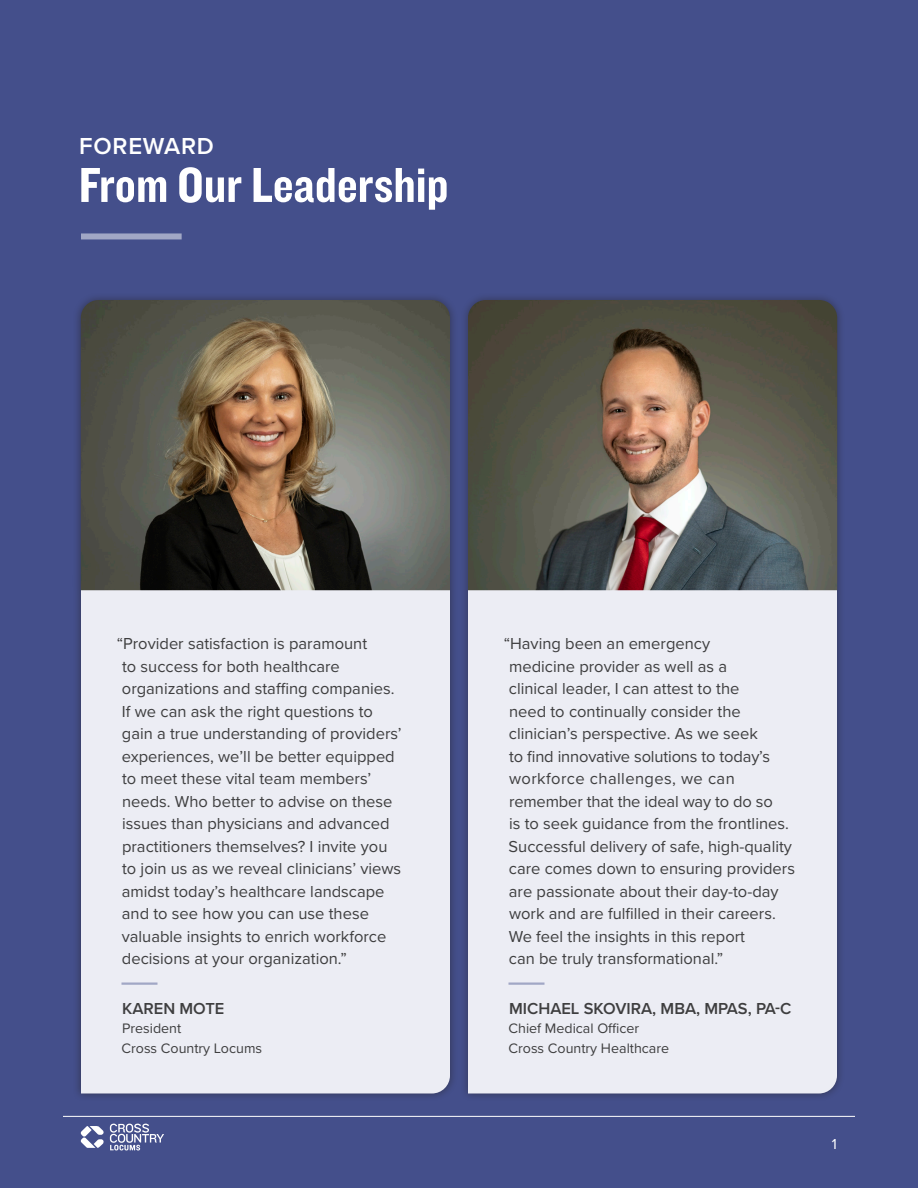
<style>
.page{position:relative;width:918px;height:1188px;background:#444f8b}
.page>*{position:absolute;margin:0;border:0;box-sizing:border-box;transform-origin:0 0}
.Header_1_Space_After{font:51px "Knockout HTF50 Welterweight";color:#fff}
.Header_1_Space_After-2{font:600 24px "Proxima Nova";letter-spacing:.03em;color:#fff}
.Body_Spacing{font:16.5px/22.5px "Proxima Nova";color:#3e3e3f}
.foreward_line_before_speaker{font:600 16.5px "Proxima Nova";color:#3e3e3f}
.t1{font:15px "Proxima Nova";color:#fff}
.Body_Spacing-2{font:14.25px/19.5px "Proxima Nova";color:#3e3e3f}
</style>
<div class="page">
<div style="left:81px;top:233px;width:101px;height:6px;background:#a1a7c5"></div>
<div style="left:73px;top:292px;width:385px;height:810px;background:#231f20;opacity:.5"></div>
<div style="left:81px;top:590px;width:369px;height:503px;background:#ecedf4"></div>
<hr style="left:122px;top:982px;width:36px;height:3px;background:#a1a7c5">
<img style="left:81px;top:300px;width:369px;height:290px">
<div style="left:460px;top:292px;width:385px;height:810px;background:#231f20;opacity:.5"></div>
<div style="left:468px;top:590px;width:369px;height:503px;background:#ecedf4"></div>
<hr style="left:508px;top:982px;width:36px;height:3px;background:#a1a7c5">
<img style="left:468px;top:300px;width:369px;height:290px">
<hr style="left:63px;top:1116px;width:792px;height:1px;background:#fff">
<svg style="left:81px;top:1126px;width:23px;height:22px"></svg>
<svg style="left:110px;top:1124px;width:54px;height:27px"></svg>
<p class="Header_1_Space_After-2" style="left:79px;top:128px;width:136px">FOREWARD</p>
<p class="Header_1_Space_After" style="left:79px;top:158px;width:371px">From Our Leadership</p>
<p class="Body_Spacing" style="left:122px;top:632px;width:281px;text-indent:-5px">“Provider satisfaction is paramount<br>to success for both healthcare organizations and staffing companies.<br>If we can ask the right questions to gain a true understanding of providers’ experiences, we’ll be better equipped to meet these vital team members’ needs. Who better to advise on these issues than physicians and advanced practitioners themselves? I invite you to join us as we reveal clinicians’ views amidst today’s healthcare landscape and to see how you can use these valuable insights to enrich workforce decisions at your organization.”</p>
<p class="foreward_line_before_speaker" style="left:122px;top:996px;width:104px">KAREN MOTE</p>
<p class="Body_Spacing-2" style="left:122px;top:1018px;width:142px">President<br>Cross Country Locums</p>
<p class="Body_Spacing" style="left:504px;top:632px;width:293px">“Having been an emergency<br>medicine provider as well as a<br>clinical leader, I can attest to the<br>need to continually consider the clinician’s perspective. As we seek<br>to find innovative solutions to today’s workforce challenges, we can remember that the ideal way to do so<br>is to seek guidance from the frontlines.<br>Successful delivery of safe, high-quality care comes down to ensuring providers are passionate about their day-to-day work and are fulfilled in their careers.<br>We feel the insights in this report<br>can be truly transformational.”</p>
<p class="foreward_line_before_speaker" style="left:509px;top:996px;width:284px">MICHAEL SKOVIRA, MBA, MPAS, PA-C</p>
<p class="Body_Spacing-2" style="left:509px;top:1018px;width:162px">Chief Medical Officer<br>Cross Country Healthcare</p>
<p class="t1" style="left:832px;top:1132px;width:7px">1</p>
</div>
